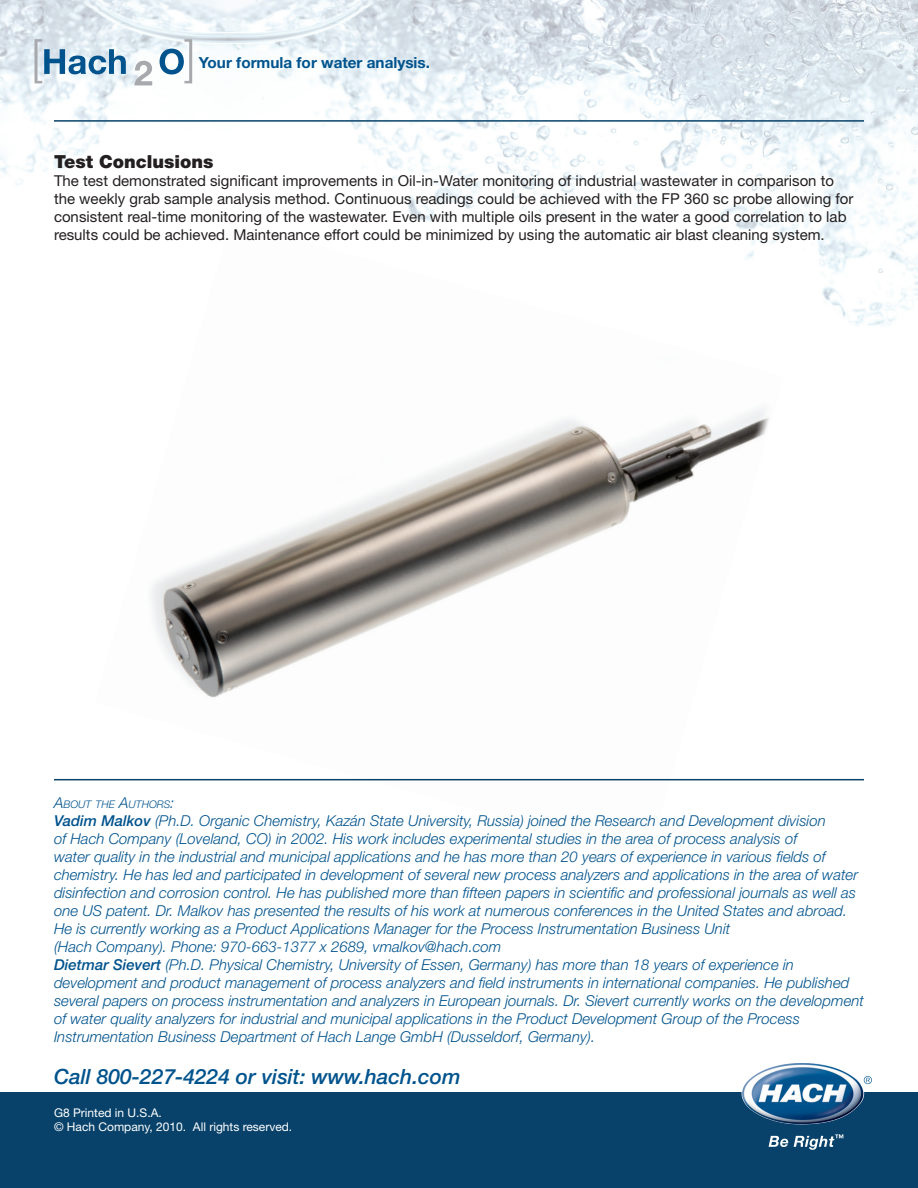
<style>
.page{position:relative;width:918px;height:1188px;background:#fff}
.page>*{position:absolute;margin:0;border:0;box-sizing:border-box;transform-origin:0 0}
.t1{font:italic 500 21px "Helvetica Neue";color:#00538d}
.t2{font:900 18px "Helvetica Neue";color:#231f20}
.t3{font:700 15.3px "Helvetica Neue";color:#00538d}
.t4{font:italic 300 15px/18px "Helvetica Neue";color:#00538d}
.t5{font:15px/18px "Helvetica Neue";color:#231f20}
.t6{font:12px/14.4px "Helvetica Neue";color:#fff}
.t7{font:italic 300 10.5px "Helvetica Neue";color:#00538d}
.s1{font-size:15px}
.s2{font-weight:500}
</style>
<div class="page">
<img style="left:0;top:0;width:918px;height:326px">
<div style="left:0;top:1093px;width:918px;height:95px;background:#08426a"></div>
<img style="left:742px;top:1063px;width:122px;height:61px">
<svg style="left:864px;top:1076px;width:8px;height:8px"></svg>
<svg style="left:769px;top:1136px;width:19px;height:11px"></svg>
<svg style="left:794px;top:1134px;width:49px;height:16px"></svg>
<svg style="left:134px;top:61px;width:18px;height:24px"></svg>
<svg style="left:35px;top:39px;width:91px;height:44px;background:#adc7d9"></svg>
<svg style="left:160px;top:39px;width:32px;height:44px"></svg>
<img style="left:95px;top:220px;width:689px;height:561px">
<hr style="left:54px;top:779px;width:810px;height:1px;background:#08426a">
<hr style="left:54px;top:120px;width:810px;height:2px;background:#08426a">
<p class="t3" style="left:199px;top:53px;width:233px">Your formula for water analysis.</p>
<p class="t2" style="left:54px;top:151px;width:161px">Test Conclusions</p>
<p class="t5" style="left:54px;top:172px;width:801px">The test demonstrated significant improvements in Oil-in-Water monitoring of industrial wastewater in comparison to the weekly grab sample analysis method. Continuous readings could be achieved with the FP 360 sc probe allowing for consistent real-time monitoring of the wastewater. Even with multiple oils present in the water a good correlation to lab results could be achieved. Maintenance effort could be minimized by using the automatic air blast cleaning system.</p>
<p class="t7" style="left:54px;top:798px;width:122px"><span class="s1">A</span>BOUT THE <span class="s1">A</span>UTHORS<span class="s1">:</span></p>
<p class="t4" style="left:54px;top:812px;width:811px"><span class="s2">Vadim Malkov</span> (Ph.D. Organic Chemistry, Kazán State University, Russia) joined the Research and Development division<br>of Hach Company (Loveland, CO) in 2002. His work includes experimental studies in the area of process analysis of<br>water quality in the industrial and municipal applications and he has more than 20 years of experience in various fields of chemistry. He has led and participated in development of several new process analyzers and applications in the area of water disinfection and corrosion control. He has published more than fifteen papers in scientific and professional journals as well as one US patent. Dr. Malkov has presented the results of his work at numerous conferences in the United States and abroad.<br>He is currently working as a Product Applications Manager for the Process Instrumentation Business Unit<br>(Hach Company). Phone: 970-663-1377 x 2689, vmalkov@hach.com<br><span class="s2">Dietmar Sievert</span> (Ph.D. Physical Chemistry, University of Essen, Germany) has more than 18 years of experience in development and product management of process analyzers and field instruments in international companies. He published several papers on process instrumentation and analyzers in European journals. Dr. Sievert currently works on the development of water quality analyzers for industrial and municipal applications in the Product Development Group of the Process Instrumentation Business Department of Hach Lange GmbH (Dusseldorf, Germany).</p>
<h1 class="t1" style="left:54px;top:1064px;width:408px">Call 800-227-4224 or visit: www.hach.com</h1>
<p class="t6" style="left:54px;top:1105px;width:240px">G8 Printed in U.S.A.<br>© Hach Company, 2010. All rights reserved.</p>
</div>
